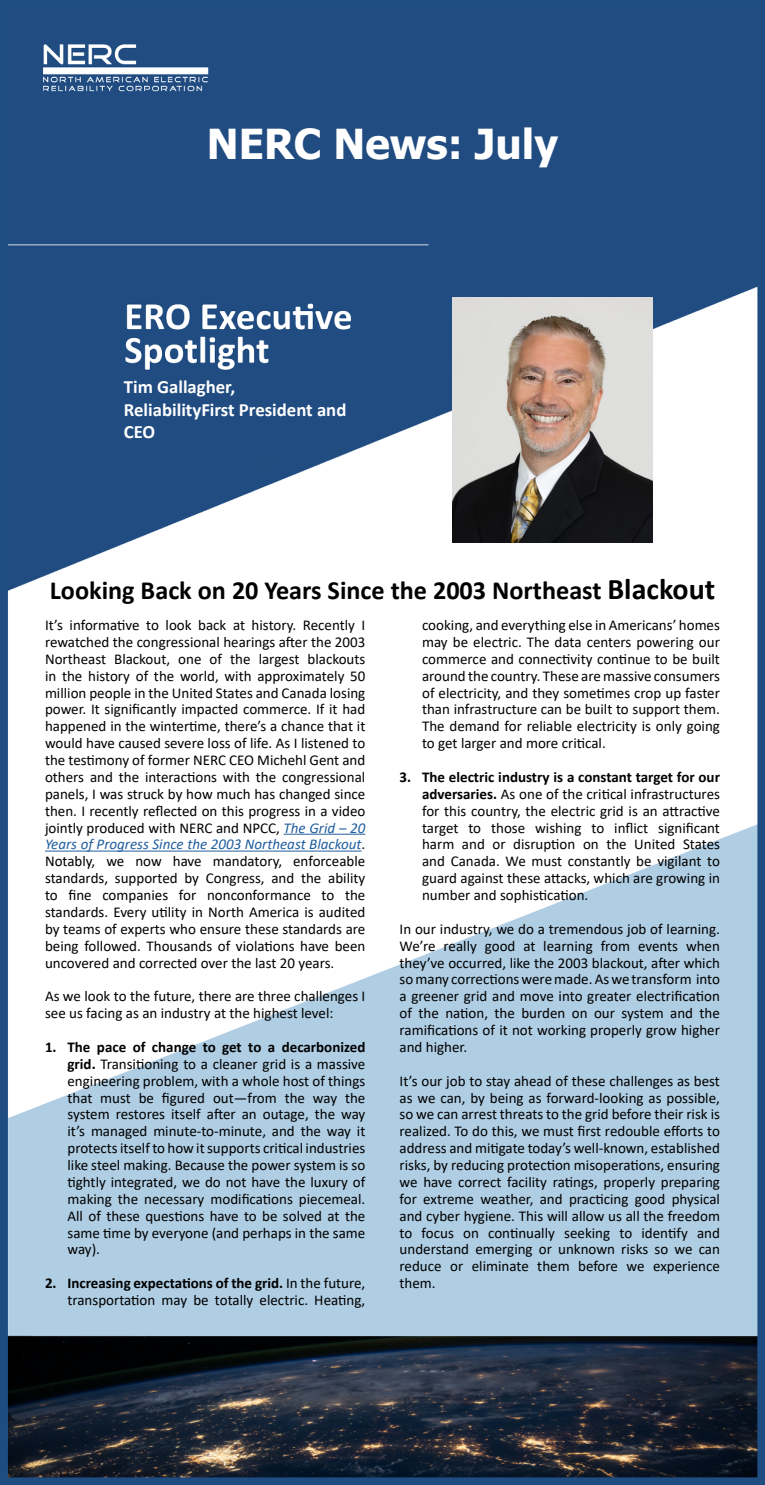
<style>
.page{position:relative;width:765px;height:1485px;background:#fff}
.page>*{position:absolute;margin:0;border:0;box-sizing:border-box;transform-origin:0 0}
.t1{font:700 41.25px "Tahoma";color:#fff}
.t2{font:700 26.25px "Calibri";color:#000}
.t3{font:700 18.75px/22.5px "Calibri";color:#fff}
.t4{font:15px/16.9px "Calibri";color:#000;text-align:justify}
.s1{font-size:30px}
.s2{font-style:italic;color:#215e9e}
.s3{font-weight:700}
</style>
<div class="page">
<img style="left:0;top:0;width:765px;height:1485px">
<hr style="left:284px;top:834px;width:81px;height:1px;background:#215e9e">
<hr style="left:45px;top:851px;width:317px;height:1px;background:#215e9e">
<img style="left:453px;top:298px;width:199px;height:245px">
<h1 class="t1" style="left:207px;top:115px;width:353px">NERC News: July</h1>
<p class="t3" style="left:124px;top:376px;width:224px">Tim Gallagher,<br>ReliabilityFirst President and<br>CEO</p>
<h2 class="t2" style="left:50px;top:572px;width:667px">Looking Back on 20 Years Since the 2003 Northeast <span class="s1">Blackout</span></h2>
<p class="t4" style="left:45px;top:616px;width:322px">It’s informative to look back at history. Recently I rewatched the congressional hearings after the 2003<br>Northeast Blackout, one of the largest blackouts in the history of the world, with approximately 50 million people in the United States and Canada losing power. It significantly impacted commerce. If it had happened in the wintertime, there’s a chance that it would have caused severe loss of life. As I listened to the testimony of former NERC CEO Michehl Gent and others and the interactions with the congressional panels, I was struck by how much has changed since then. I recently reflected on this progress in a video jointly produced with NERC and NPCC, <span class="s2">The Grid – 20<br>Years of Progress Since the 2003 Northeast Blackout</span>.<br>Notably, we now have mandatory, enforceable standards, supported by Congress, and the ability to fine companies for nonconformance to the standards. Every utility in North America is audited by teams of experts who ensure these standards are being followed. Thousands of violations have been uncovered and corrected over the last 20 years.</p>
<p class="t4" style="left:45px;top:987px;width:322px">As we look to the future, there are three challenges I see us facing as an industry at the highest level:</p>
<p class="t4" style="left:68px;top:1038px;width:299px;text-indent:-22px"><span class="s3">1. The pace of change to get to a decarbonized grid.</span> Transitioning to a cleaner grid is a massive engineering problem, with a whole host of things that must be figured out—from the way the system restores itself after an outage, the way it’s managed minute-to-minute, and the way it protects itself to how it supports critical industries like steel making. Because the power system is so tightly integrated, we do not have the luxury of making the necessary modifications piecemeal.<br>All of these questions have to be solved at the same time by everyone (and perhaps in the same way).</p>
<p class="t4" style="left:45px;top:1274px;width:322px;text-align:right"><span class="s3">2. Increasing expectations of the grid.</span> In the future, transportation may be totally electric. Heating,</p>
<p class="t4" style="left:422px;top:616px;width:299px">cooking, and everything else in Americans’ homes may be electric. The data centers powering our commerce and connectivity continue to be built around the country. These are massive consumers of electricity, and they sometimes crop up faster than infrastructure can be built to support them.<br>The demand for reliable electricity is only going to get larger and more critical.</p>
<p class="t4" style="left:422px;top:768px;width:299px;text-indent:-22px"><span class="s3">3. The electric industry is a constant target for our adversaries.</span> As one of the critical infrastructures for this country, the electric grid is an attractive target to those wishing to inflict significant harm and or disruption on the United States and Canada. We must constantly be vigilant to guard against these attacks, which are growing in number and sophistication.</p>
<p class="t4" style="left:400px;top:920px;width:322px">In our industry, we do a tremendous job of learning.<br>We’re really good at learning from events when they’ve occurred, like the 2003 blackout, after which so many corrections were made. As we transform into a greener grid and move into greater electrification of the nation, the burden on our system and the ramifications of it not working properly grow higher and higher.</p>
<p class="t4" style="left:400px;top:1072px;width:322px">It’s our job to stay ahead of these challenges as best as we can, by being as forward-looking as possible, so we can arrest threats to the grid before their risk is realized. To do this, we must first redouble efforts to address and mitigate today’s well-known, established risks, by reducing protection misoperations, ensuring we have correct facility ratings, properly preparing for extreme weather, and practicing good physical and cyber hygiene. This will allow us all the freedom to focus on continually seeking to identify and understand emerging or unknown risks so we can reduce or eliminate them before we experience them.</p>
</div>
